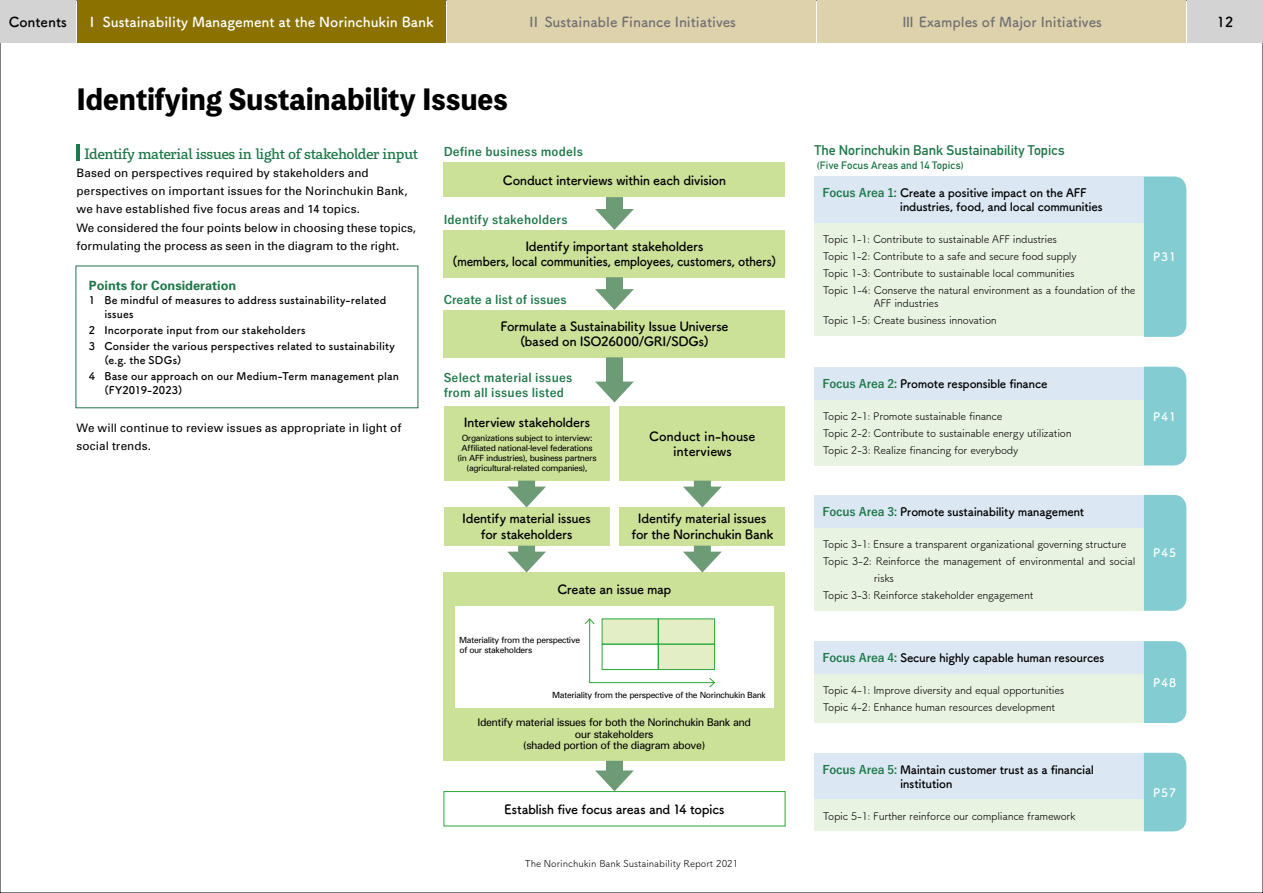
<style>
.page{position:relative;width:1263px;height:893px;background:#fff}
.page>*{position:absolute;margin:0;border:0;box-sizing:border-box;transform-origin:0 0}
.t1{font:800 27.6px "Toppan Bunkyu Midashi Gothic Std N";letter-spacing:-.005em;color:#000}
.t2{font:13.8px "Tsuku A Rd Gothic Std B";color:#727171}
.t3{font:13.8px "Toppan Bunkyu Gothic Pr 6 N DB";letter-spacing:-.03em;color:#1f7849}
.t4{font:13.8px "Tsuku A Rd Gothic Std B";color:#fff}
.t5{font:700 13.8px "DIN Alternate";letter-spacing:-.005em;color:#1f7849}
.t6{font:13.8px "Tsuku A Rd Gothic Std B";color:#000}
.t7{font:12.75px/15.5px "Tsuku A Rd Gothic Std B";letter-spacing:-.02em;color:#000;text-align:center}
.t8{font:12.75px/15.5px "Tsuku A Rd Gothic Std B";color:#000;text-align:center}
.t9{font:700 12.75px "Univers";color:#1f7849}
.t10{font:11.7px/18.1px "Univers";letter-spacing:.005em;color:#000}
.t11{font:11.7px/13.8px "Tsuku A Rd Gothic Std B";letter-spacing:-.02em;color:#000}
.t12{font:700 11.7px/14.9px "Yu Go";letter-spacing:.015em;color:#1f7849}
.t13{font:11.7px "Tsuku A Rd Gothic Std B";letter-spacing:.07em;color:#fff}
.t14{font:10.65px/17px "Tsuku A Rd Gothic Std R";letter-spacing:-.025em;color:#000}
.t15{font:10.65px/15.9px "Tsuku A Rd Gothic Std B";letter-spacing:.015em;color:#000}
.t16{font:10.65px/11.7px "Univers";letter-spacing:-.04em;color:#000;text-align:center}
.t17{font:700 10.65px "DIN Alternate";letter-spacing:.02em;color:#1f7849}
.t18{font:9.6px "Tsuku A Rd Gothic Std R";color:#000}
.t19{font:8.55px/9.9px "Univers";letter-spacing:-.035em;color:#000}
.s1{font-family:"Yu Go";font-weight:700;color:#1f7849}
</style>
<div class="page">
<div style="left:447px;top:0;width:369px;height:43px;background:#ded2ad"></div>
<div style="left:817px;top:0;width:368px;height:43px;background:#ded2ad"></div>
<div style="left:1187px;top:0;width:76px;height:43px;background:#d3d3d4"></div>
<div style="left:0;top:0;width:76px;height:43px;background:#d3d3d4"></div>
<div style="left:77px;top:0;width:369px;height:43px;background:#8b7100"></div>
<div style="left:444px;top:163px;width:341px;height:34px;background:#cce198"></div>
<div style="left:444px;top:572px;width:341px;height:189px;background:#cce198"></div>
<div style="left:444px;top:230px;width:341px;height:47px;background:#cce198"></div>
<div style="left:444px;top:310px;width:341px;height:47px;background:#cce198"></div>
<div style="left:444px;top:406px;width:165px;height:75px;background:#cce198"></div>
<div style="left:444px;top:507px;width:165px;height:39px;background:#cce198"></div>
<div style="left:619px;top:507px;width:166px;height:39px;background:#cce198"></div>
<div style="left:619px;top:406px;width:166px;height:75px;background:#cce198"></div>
<div style="left:444px;top:791px;width:341px;height:35px;border:1px solid #2aa738"></div>
<div style="left:455px;top:606px;width:319px;height:101px;background:#fff"></div>
<svg style="left:585px;top:618px;width:130px;height:70px"></svg>
<div style="left:606px;top:197px;width:17px;height:20px;background:#6d9b76"></div>
<svg style="left:595px;top:209px;width:39px;height:21px"></svg>
<div style="left:606px;top:277px;width:17px;height:20px;background:#6d9b76"></div>
<svg style="left:595px;top:289px;width:39px;height:21px"></svg>
<div style="left:606px;top:357px;width:17px;height:33px;background:#6d9b76"></div>
<svg style="left:595px;top:382px;width:39px;height:20px"></svg>
<div style="left:518px;top:546px;width:17px;height:14px;background:#6d9b76"></div>
<svg style="left:507px;top:552px;width:39px;height:20px"></svg>
<div style="left:518px;top:481px;width:17px;height:14px;background:#6d9b76"></div>
<svg style="left:507px;top:487px;width:39px;height:20px"></svg>
<div style="left:694px;top:546px;width:17px;height:14px;background:#6d9b76"></div>
<svg style="left:683px;top:552px;width:39px;height:20px"></svg>
<div style="left:694px;top:481px;width:17px;height:14px;background:#6d9b76"></div>
<svg style="left:683px;top:487px;width:39px;height:20px"></svg>
<div style="left:606px;top:761px;width:17px;height:18px;background:#6d9b76"></div>
<svg style="left:595px;top:770px;width:39px;height:21px"></svg>
<div style="left:814px;top:176px;width:330px;height:47px;background:#dbe7f2"></div>
<div style="left:814px;top:223px;width:330px;height:113px;background:#e9f3e2"></div>
<div style="left:1144px;top:176px;width:42px;height:161px;background:#83ccd2"></div>
<div style="left:814px;top:367px;width:330px;height:33px;background:#dbe7f2"></div>
<div style="left:814px;top:400px;width:330px;height:65px;background:#e9f3e2"></div>
<div style="left:1144px;top:367px;width:42px;height:98px;background:#83ccd2"></div>
<div style="left:814px;top:495px;width:330px;height:33px;background:#dbe7f2"></div>
<div style="left:814px;top:528px;width:330px;height:83px;background:#e9f3e2"></div>
<div style="left:1144px;top:495px;width:42px;height:116px;background:#83ccd2"></div>
<div style="left:814px;top:641px;width:330px;height:33px;background:#dbe7f2"></div>
<div style="left:814px;top:674px;width:330px;height:49px;background:#e9f3e2"></div>
<div style="left:1144px;top:641px;width:42px;height:82px;background:#83ccd2"></div>
<div style="left:814px;top:753px;width:330px;height:46px;background:#dbe7f2"></div>
<div style="left:814px;top:799px;width:330px;height:32px;background:#e9f3e2"></div>
<div style="left:1144px;top:753px;width:42px;height:78px;background:#83ccd2"></div>
<hr style="left:76px;top:145px;width:3px;height:16px;background:#1f7849">
<p class="t6" style="left:9px;top:11px;width:60px">Contents</p>
<p class="t4" style="left:85px;top:11px;width:350px">Ⅰ Sustainability Management at the Norinchukin Bank</p>
<h1 class="t1" style="left:77px;top:79px;width:433px">Identifying Sustainability Issues</h1>
<p class="t2" style="left:527px;top:11px;width:211px">Ⅱ Sustainable Finance Initiatives</p>
<p class="t2" style="left:901px;top:11px;width:202px">Ⅲ Examples of Major Initiatives</p>
<p class="t6" style="left:1217px;top:11px;width:18px">12</p>
<p class="t3" style="left:84px;top:146px;width:335px">Identify material issues in light of stakeholder input</p>
<p class="t10" style="left:77px;top:164px;width:341px">Based on perspectives required by stakeholders and perspectives on important issues for the Norinchukin Bank, we have established five focus areas and 14 topics.<br>We considered the four points below in choosing these topics, formulating the process as seen in the diagram to the right.</p>
<p class="t9" style="left:89px;top:277px;width:149px">Points for Consideration</p>
<p class="t15" style="left:104px;top:293px;width:283px;line-height:13.8px;text-indent:-15px">1 Be mindful of measures to address sustainability-related issues</p>
<p class="t15" style="left:89px;top:321px;width:307px">2 Incorporate input from our stakeholders<br>3 Consider the various perspectives related to sustainability</p>
<p class="t15" style="left:89px;top:351px;width:312px;text-indent:15px">(e.g. the SDGs)<br>4 Base our approach on our Medium-Term management plan</p>
<p class="t15" style="left:104px;top:381px;width:80px">(FY2019-2023)</p>
<p class="t10" style="left:77px;top:418px;width:326px">We will continue to review issues as appropriate in light of social trends.</p>
<p class="t12" style="left:444px;top:145px;width:141px">Define business models</p>
<p class="t7" style="left:503px;top:171px;width:225px">Conduct interviews within each division</p>
<p class="t12" style="left:444px;top:213px;width:125px">Identify stakeholders</p>
<p class="t7" style="left:453px;top:237px;width:325px">Identify important stakeholders<br>(members, local communities, employees, customers, others)</p>
<p class="t12" style="left:444px;top:293px;width:124px">Create a list of issues</p>
<p class="t7" style="left:500px;top:317px;width:230px">Formulate a Sustainability Issue Universe (based on ISO26000/GRI/SDGs)</p>
<p class="t12" style="left:444px;top:371px;width:130px">Select material issues from all issues listed</p>
<p class="t7" style="left:464px;top:413px;width:128px">Interview stakeholders</p>
<p class="t19" style="left:457px;top:433px;width:141px;text-align:center">Organizations subject to interview:<br>Affiliated national-level federations (in AFF industries), business partners (agricultural-related companies),</p>
<p class="t8" style="left:649px;top:427px;width:108px">Conduct in-house interviews</p>
<p class="t7" style="left:462px;top:510px;width:130px">Identify material issues for stakeholders</p>
<p class="t7" style="left:631px;top:510px;width:143px">Identify material issues for the Norinchukin Bank</p>
<p class="t7" style="left:557px;top:581px;width:116px">Create an issue map</p>
<p class="t19" style="left:459px;top:634px;width:123px;line-height:10.6px">Materiality from the perspective of our stakeholders</p>
<p class="t19" style="left:552px;top:690px;width:215px">Materiality from the perspective of the Norinchukin Bank</p>
<p class="t16" style="left:478px;top:716px;width:275px">Identify material issues for both the Norinchukin Bank and our stakeholders<br>(shaded portion of the diagram above)</p>
<p class="t7" style="left:504px;top:800px;width:222px">Establish five focus areas and 14 topics</p>
<p class="t18" style="left:525px;top:856px;width:215px">The Norinchukin Bank Sustainability Report 2021</p>
<p class="t5" style="left:814px;top:139px;width:252px">The Norinchukin Bank Sustainability Topics</p>
<p class="t17" style="left:817px;top:157px;width:148px">(Five Focus Areas and 14 Topics)</p>
<p class="t11" style="left:900px;top:185px;width:204px;text-indent:-77px"><span class="s1">Focus Area 1:</span> Create a positive impact on the AFF industries, food, and local communities</p>
<p class="t14" style="left:823px;top:230px;width:314px">Topic 1-1: Contribute to sustainable AFF industries<br>Topic 1-2: Contribute to a safe and secure food supply<br>Topic 1-3: Contribute to sustainable local communities<br>Topic 1-4: Conserve the natural environment as a foundation of the</p>
<p class="t14" style="left:823px;top:294px;width:175px;text-indent:51px">AFF industries<br>Topic 1-5: Create business innovation</p>
<p class="t13" style="left:1153px;top:248px;width:24px">P31</p>
<p class="t11" style="left:822px;top:376px;width:226px"><span class="s1">Focus Area 2:</span> Promote responsible finance</p>
<p class="t14" style="left:823px;top:406px;width:250px">Topic 2-1: Promote sustainable finance<br>Topic 2-2: Contribute to sustainable energy utilization<br>Topic 2-3: Realize financing for everybody</p>
<p class="t13" style="left:1153px;top:407px;width:24px">P41</p>
<p class="t11" style="left:822px;top:504px;width:263px"><span class="s1">Focus Area 3:</span> Promote sustainability management</p>
<p class="t14" style="left:823px;top:535px;width:305px">Topic 3-1: Ensure a transparent organizational governing structure</p>
<p class="t14" style="left:823px;top:552px;width:314px">Topic 3-2: Reinforce the management of environmental and social</p>
<p class="t14" style="left:874px;top:569px;width:22px">risks</p>
<p class="t14" style="left:823px;top:586px;width:212px">Topic 3-3: Reinforce stakeholder engagement</p>
<p class="t13" style="left:1153px;top:544px;width:24px">P45</p>
<p class="t11" style="left:822px;top:650px;width:283px"><span class="s1">Focus Area 4:</span> Secure highly capable human resources</p>
<p class="t14" style="left:823px;top:681px;width:243px">Topic 4-1: Improve diversity and equal opportunities<br>Topic 4-2: Enhance human resources development</p>
<p class="t11" style="left:900px;top:762px;width:196px;text-indent:-78px"><span class="s1">Focus Area 5:</span> Maintain customer trust as a financial institution</p>
<p class="t14" style="left:823px;top:806px;width:254px">Topic 5-1: Further reinforce our compliance framework</p>
<p class="t13" style="left:1153px;top:673px;width:24px">P48</p>
<p class="t13" style="left:1153px;top:783px;width:24px">P57</p>
</div>
